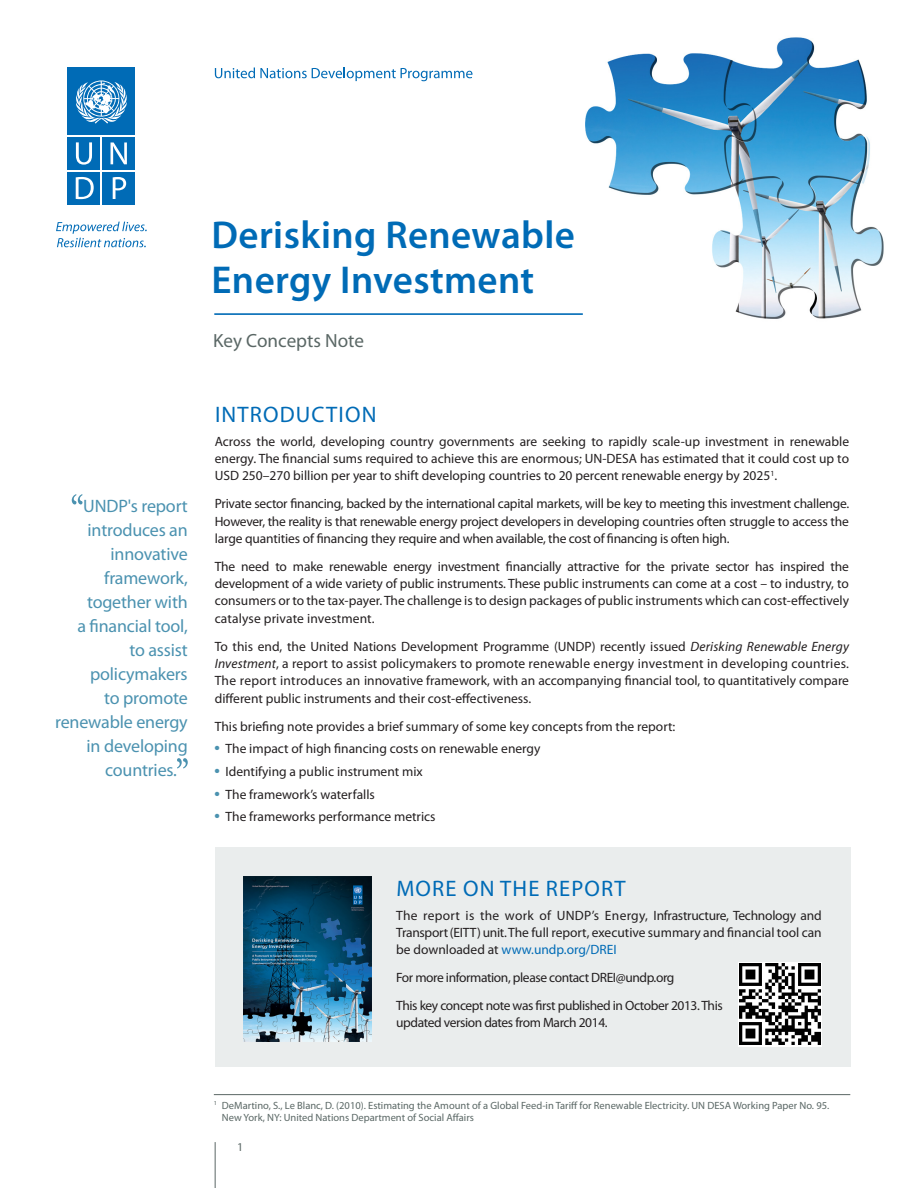
<style>
.page{position:relative;width:918px;height:1188px;background:#fff}
.page>*{position:absolute;margin:0;border:0;box-sizing:border-box;transform-origin:0 0}
.t1{font:600 39px/45px "Myriad Pro";letter-spacing:.01em;color:#006bb6}
.A-Head{font:22.5px "Myriad Pro";letter-spacing:.05em;color:#006bb6}
.Title-Copy_Intro{font:19.2px "Myriad Pro";color:#5a6765}
.callout_Sans{font:18px "Myriad Pro";letter-spacing:-.01em;color:#4b92b0}
.Copy-Text{font:13.5px/17.2px "Myriad Pro";color:#231f20;text-align:justify}
.Copy-Text-2{font:13.5px/17.2px "Myriad Pro";letter-spacing:-.03em;color:#231f20}
.Copy-Text_NO_SPACE_a{font:13.5px "Myriad Pro";color:#231f20}
.Page{font:12px "Myriad Pro";color:#5a6765}
.Footnotes_line{font:10.5px/12px "Myriad Pro";color:#5a6765}
.s1{font-style:italic}
.s2{color:#006bb6}
</style>
<div class="page">
<hr style="left:215px;top:1142px;width:1px;height:46px;background:#5a6765">
<img style="left:585px;top:37px;width:299px;height:282px">
<hr style="left:214px;top:313px;width:369px;height:2px;background:#006bb6">
<svg style="left:215px;top:68px;width:257px;height:13px"></svg>
<div style="left:68px;top:137px;width:32px;height:33px;background:#006bb6"></div>
<svg style="left:76px;top:142px;width:16px;height:23px"></svg>
<div style="left:102px;top:137px;width:33px;height:33px;background:#006bb6"></div>
<svg style="left:111px;top:142px;width:16px;height:22px"></svg>
<div style="left:102px;top:172px;width:33px;height:32px;background:#006bb6"></div>
<svg style="left:113px;top:177px;width:13px;height:22px"></svg>
<div style="left:68px;top:172px;width:32px;height:33px;background:#006bb6"></div>
<svg style="left:76px;top:177px;width:18px;height:22px"></svg>
<div style="left:68px;top:68px;width:67px;height:67px;background:#006bb6"></div>
<svg style="left:76px;top:80px;width:51px;height:44px"></svg>
<svg style="left:56px;top:222px;width:91px;height:25px"></svg>
<hr style="left:214px;top:1094px;width:636px;height:1px;background:#5a6765">
<div style="left:215px;top:848px;width:635px;height:219px;background:#eaeded"></div>
<img style="left:244px;top:877px;width:127px;height:164px">
<svg style="left:72px;top:494px;width:11px;height:10px"></svg>
<svg style="left:177px;top:758px;width:11px;height:10px"></svg>
<svg style="left:738px;top:962px;width:83px;height:84px"></svg>
<img style="left:739px;top:964px;width:81px;height:81px">
<p class="callout_Sans" style="left:83px;top:495px;width:106px">UNDP's report</p>
<p class="callout_Sans" style="left:88px;top:519px;width:102px">introduces an</p>
<p class="callout_Sans" style="left:111px;top:543px;width:79px">innovative</p>
<p class="callout_Sans" style="left:104px;top:567px;width:85px">framework,</p>
<p class="callout_Sans" style="left:87px;top:591px;width:102px">together with</p>
<p class="callout_Sans" style="left:77px;top:615px;width:112px">a financial tool,</p>
<p class="callout_Sans" style="left:129px;top:639px;width:60px">to assist</p>
<p class="callout_Sans" style="left:90px;top:663px;width:99px">policymakers</p>
<p class="callout_Sans" style="left:104px;top:687px;width:85px">to promote</p>
<p class="callout_Sans" style="left:55px;top:711px;width:134px">renewable energy</p>
<p class="callout_Sans" style="left:87px;top:735px;width:103px">in developing</p>
<p class="callout_Sans" style="left:105px;top:759px;width:73px">countries.</p>
<p class="t1" style="left:212px;top:212px;width:365px">Derisking Renewable<br>Energy Investment</p>
<p class="Title-Copy_Intro" style="left:213px;top:328px;width:152px">Key Concepts Note</p>
<p class="A-Head" style="left:215px;top:400px;width:163px">INTRODUCTION</p>
<p class="Copy-Text" style="left:215px;top:433px;width:636px">Across the world, developing country governments are seeking to rapidly scale-up investment in renewable energy. The financial sums required to achieve this are enormous; UN-DESA has estimated that it could cost up to USD 250–270 billion per year to shift developing countries to 20 percent renewable energy by 2025<sup>1</sup>.</p>
<p class="Copy-Text" style="left:215px;top:495px;width:636px">Private sector financing, backed by the international capital markets, will be key to meeting this investment challenge.<br>However, the reality is that renewable energy project developers in developing countries often struggle to access the large quantities of financing they require and when available, the cost of financing is often high.</p>
<p class="Copy-Text" style="left:215px;top:558px;width:636px">The need to make renewable energy investment financially attractive for the private sector has inspired the development of a wide variety of public instruments. These public instruments can come at a cost – to industry, to consumers or to the tax-payer. The challenge is to design packages of public instruments which can cost-effectively catalyse private investment.</p>
<p class="Copy-Text" style="left:215px;top:637px;width:636px">To this end, the United Nations Development Programme (UNDP) recently issued <span class="s1">Derisking Renewable Energy Investment</span>, a report to assist policymakers to promote renewable energy investment in developing countries.<br>The report introduces an innovative framework, with an accompanying financial tool, to quantitatively compare different public instruments and their cost-effectiveness.</p>
<p class="Copy-Text_NO_SPACE_a" style="left:215px;top:718px;width:462px">This briefing note provides a brief summary of some key concepts from the report:</p>
<p class="Copy-Text" style="left:215px;top:740px;width:327px"><sup>●</sup> The impact of high financing costs on renewable energy</p>
<p class="Copy-Text" style="left:215px;top:763px;width:210px"><sup>●</sup> Identifying a public instrument mix</p>
<p class="Copy-Text" style="left:215px;top:785px;width:162px"><sup>●</sup> The framework’s waterfalls</p>
<p class="Copy-Text" style="left:215px;top:808px;width:222px"><sup>●</sup> The frameworks performance metrics</p>
<p class="A-Head" style="left:396px;top:874px;width:231px">MORE ON THE REPORT</p>
<p class="Copy-Text" style="left:396px;top:906px;width:427px">The report is the work of UNDP’s Energy, Infrastructure, Technology and Transport (EITT) unit. The full report, executive summary and financial tool can be downloaded at <span class="s2">www.undp.org/DREI</span></p>
<p class="Copy-Text-2" style="left:396px;top:969px;width:280px">For more information, please contact DREI@undp.org</p>
<p class="Copy-Text-2" style="left:396px;top:997px;width:328px">This key concept note was first published in October 2013. This updated version dates from March 2014.</p>
<p class="Footnotes_line" style="left:222px;top:1099px;width:609px;text-indent:-8px"><sup>1</sup> DeMartino, S., Le Blanc, D. (2010). Estimating the Amount of a Global Feed-in Tariff for Renewable Electricity. UN DESA Working Paper No. 95.<br>New York, NY: United Nations Department of Social Affairs</p>
<p class="Page" style="left:237px;top:1140px;width:8px">1</p>
</div>
